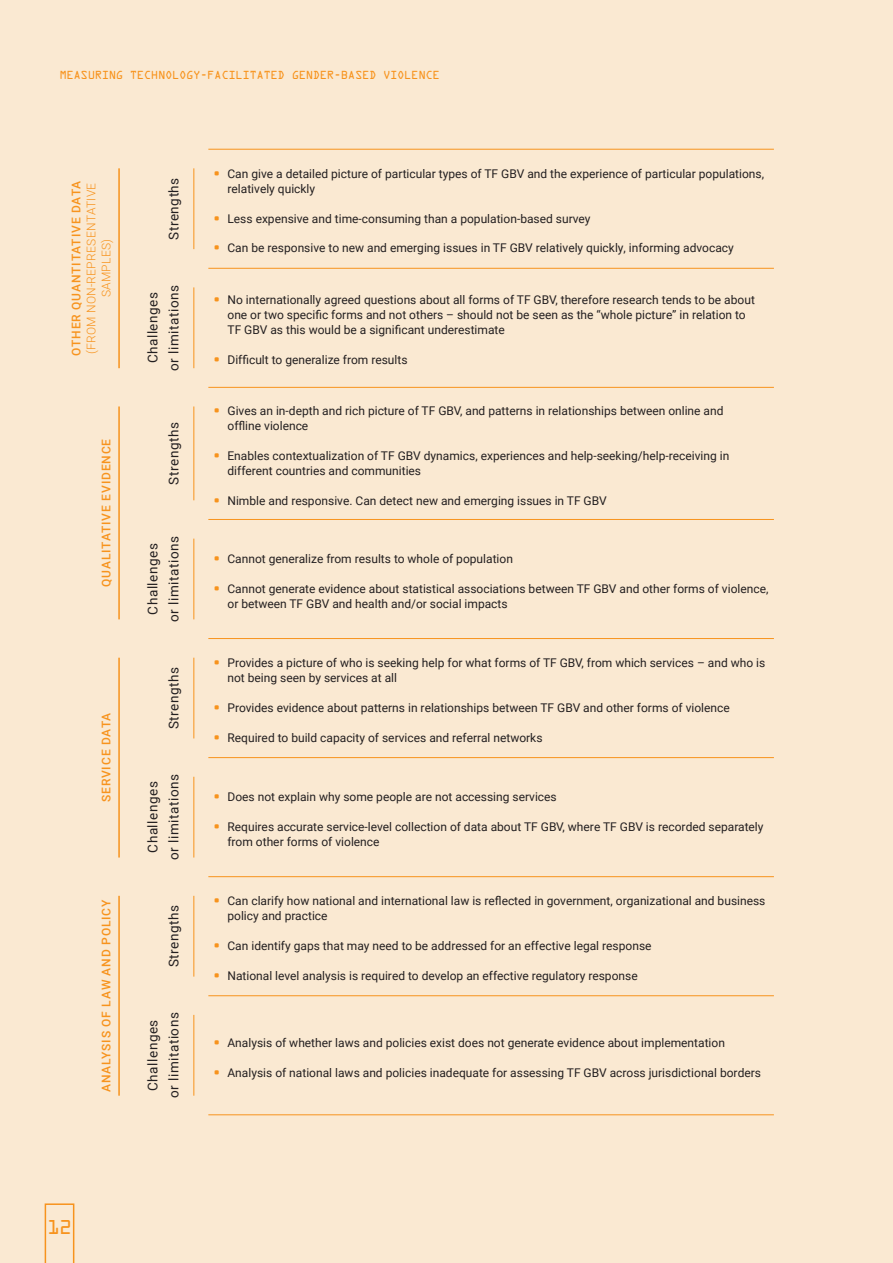
<style>
.page{position:relative;width:893px;height:1263px;background:#fae9d2}
.page>*{position:absolute;margin:0;border:0;box-sizing:border-box;transform-origin:0 0}
.t1{font:18px "OCRA Std";color:#f7931d}
.Table_Head_3{font:13.5px/21px "Roboto";letter-spacing:.04em;color:#231f20;text-align:center}
.t2{font:12px/15px "Roboto";color:#231f20}
.Table_Head_1_Bottom{font:500 12px "Roboto";letter-spacing:.075em;color:#f7931d}
.Table_Head_1_Bottom-2{font:300 12px/15px "Roboto";letter-spacing:.025em;color:#f7931d;text-align:center}
.t3{font:10.5px "OCRA Std";letter-spacing:-.05em;color:#f7931d}
.s1{font-family:"OCRA Std";color:#f7931d}
</style>
<div class="page">
<hr style="left:208px;top:995px;width:566px;height:1px;background:#f7931d">
<hr style="left:208px;top:757px;width:566px;height:1px;background:#f7931d">
<hr style="left:208px;top:519px;width:566px;height:1px;background:#f7931d">
<hr style="left:208px;top:268px;width:566px;height:1px;background:#f7931d">
<hr style="left:208px;top:149px;width:566px;height:1px;background:#f7931d">
<hr style="left:208px;top:387px;width:566px;height:1px;background:#f7931d">
<hr style="left:208px;top:638px;width:566px;height:1px;background:#f7931d">
<hr style="left:208px;top:876px;width:566px;height:1px;background:#f7931d">
<hr style="left:208px;top:1114px;width:566px;height:1px;background:#f7931d">
<hr style="left:118px;top:168px;width:2px;height:200px;background:#f7931d">
<hr style="left:193px;top:168px;width:1px;height:81px;background:#f7931d">
<hr style="left:193px;top:287px;width:1px;height:81px;background:#f7931d">
<hr style="left:118px;top:406px;width:2px;height:213px;background:#f7931d">
<hr style="left:193px;top:406px;width:1px;height:94px;background:#f7931d">
<hr style="left:193px;top:539px;width:1px;height:80px;background:#f7931d">
<hr style="left:118px;top:658px;width:2px;height:199px;background:#f7931d">
<hr style="left:193px;top:658px;width:1px;height:80px;background:#f7931d">
<hr style="left:193px;top:777px;width:1px;height:80px;background:#f7931d">
<hr style="left:118px;top:896px;width:2px;height:200px;background:#f7931d">
<hr style="left:193px;top:896px;width:1px;height:80px;background:#f7931d">
<hr style="left:193px;top:1015px;width:1px;height:81px;background:#f7931d">
<svg style="left:45px;top:1203px;width:29px;height:60px"></svg>
<p class="t3" style="left:60px;top:70px;width:382px">MEASURING TECHNOLOGY-FACILITATED GENDER-BASED VIOLENCE</p>
<p class="Table_Head_1_Bottom" style="left:68px;top:356px;width:176px;rotate:-90deg">OTHER QUANTITATIVE DATA</p>
<p class="Table_Head_1_Bottom-2" style="left:83px;top:354px;width:172px;rotate:-90deg">(FROM NON-REPRESENTATIVE<br>SAMPLES)</p>
<p class="Table_Head_3" style="left:163px;top:240px;width:64px;rotate:-90deg">Strengths</p>
<p class="t2" style="left:227px;top:165px;width:538px;text-indent:-15px"><span class="s1">•</span> Can give a detailed picture of particular types of TF GBV and the experience of particular populations, relatively quickly</p>
<p class="t2" style="left:213px;top:210px;width:379px"><span class="s1">•</span> Less expensive and time-consuming than a population-based survey</p>
<p class="t2" style="left:213px;top:240px;width:523px"><span class="s1">•</span> Can be responsive to new and emerging issues in TF GBV relatively quickly, informing advocacy</p>
<p class="Table_Head_3" style="left:142px;top:371px;width:87px;rotate:-90deg">Challenges or limitations</p>
<p class="t2" style="left:227px;top:292px;width:529px;text-indent:-15px"><span class="s1">•</span> No internationally agreed questions about all forms of TF GBV, therefore research tends to be about one or two specific forms and not others – should not be seen as the “whole picture” in relation to<br>TF GBV as this would be a significant underestimate</p>
<p class="t2" style="left:213px;top:352px;width:197px"><span class="s1">•</span> Difficult to generalize from results</p>
<p class="Table_Head_1_Bottom" style="left:98px;top:587px;width:150px;rotate:-90deg">QUALITATIVE EVIDENCE</p>
<p class="Table_Head_1_Bottom" style="left:98px;top:802px;width:91px;rotate:-90deg">SERVICE DATA</p>
<p class="Table_Head_3" style="left:163px;top:484px;width:64px;rotate:-90deg">Strengths</p>
<p class="Table_Head_3" style="left:142px;top:622px;width:87px;rotate:-90deg">Challenges or limitations</p>
<p class="t2" style="left:227px;top:403px;width:497px;text-indent:-15px"><span class="s1">•</span> Gives an in-depth and rich picture of TF GBV, and patterns in relationships between online and offline violence</p>
<p class="t2" style="left:227px;top:447px;width:503px;text-indent:-15px"><span class="s1">•</span> Enables contextualization of TF GBV dynamics, experiences and help-seeking/help-receiving in different countries and communities</p>
<p class="t2" style="left:213px;top:492px;width:396px"><span class="s1">•</span> Nimble and responsive. Can detect new and emerging issues in TF GBV</p>
<p class="t2" style="left:213px;top:551px;width:302px"><span class="s1">•</span> Cannot generalize from results to whole of population</p>
<p class="t2" style="left:227px;top:580px;width:542px;text-indent:-15px"><span class="s1">•</span> Cannot generate evidence about statistical associations between TF GBV and other forms of violence, or between TF GBV and health and/or social impacts</p>
<p class="Table_Head_3" style="left:163px;top:729px;width:64px;rotate:-90deg">Strengths</p>
<p class="t2" style="left:227px;top:655px;width:539px;text-indent:-15px"><span class="s1">•</span> Provides a picture of who is seeking help for what forms of TF GBV, from which services – and who is not being seen by services at all</p>
<p class="t2" style="left:213px;top:700px;width:519px"><span class="s1">•</span> Provides evidence about patterns in relationships between TF GBV and other forms of violence</p>
<p class="t2" style="left:213px;top:729px;width:331px"><span class="s1">•</span> Required to build capacity of services and referral networks</p>
<p class="Table_Head_3" style="left:142px;top:860px;width:87px;rotate:-90deg">Challenges or limitations</p>
<p class="t2" style="left:213px;top:789px;width:346px"><span class="s1">•</span> Does not explain why some people are not accessing services</p>
<p class="t2" style="left:227px;top:819px;width:538px;text-indent:-15px"><span class="s1">•</span> Requires accurate service-level collection of data about TF GBV, where TF GBV is recorded separately from other forms of violence</p>
<p class="Table_Head_1_Bottom" style="left:98px;top:1092px;width:194px;rotate:-90deg">ANALYSIS OF LAW AND POLICY</p>
<p class="Table_Head_3" style="left:163px;top:967px;width:64px;rotate:-90deg">Strengths</p>
<p class="t2" style="left:227px;top:893px;width:539px;text-indent:-15px"><span class="s1">•</span> Can clarify how national and international law is reflected in government, organizational and business policy and practice</p>
<p class="t2" style="left:213px;top:938px;width:440px"><span class="s1">•</span> Can identify gaps that may need to be addressed for an effective legal response</p>
<p class="t2" style="left:213px;top:968px;width:427px"><span class="s1">•</span> National level analysis is required to develop an effective regulatory response</p>
<p class="Table_Head_3" style="left:142px;top:1098px;width:87px;rotate:-90deg">Challenges or limitations</p>
<p class="t2" style="left:213px;top:1034px;width:514px"><span class="s1">•</span> Analysis of whether laws and policies exist does not generate evidence about implementation</p>
<p class="t2" style="left:213px;top:1064px;width:550px"><span class="s1">•</span> Analysis of national laws and policies inadequate for assessing TF GBV across jurisdictional borders</p>
<h1 class="t1" style="left:47px;top:1219px;width:27px">12</h1>
</div>
